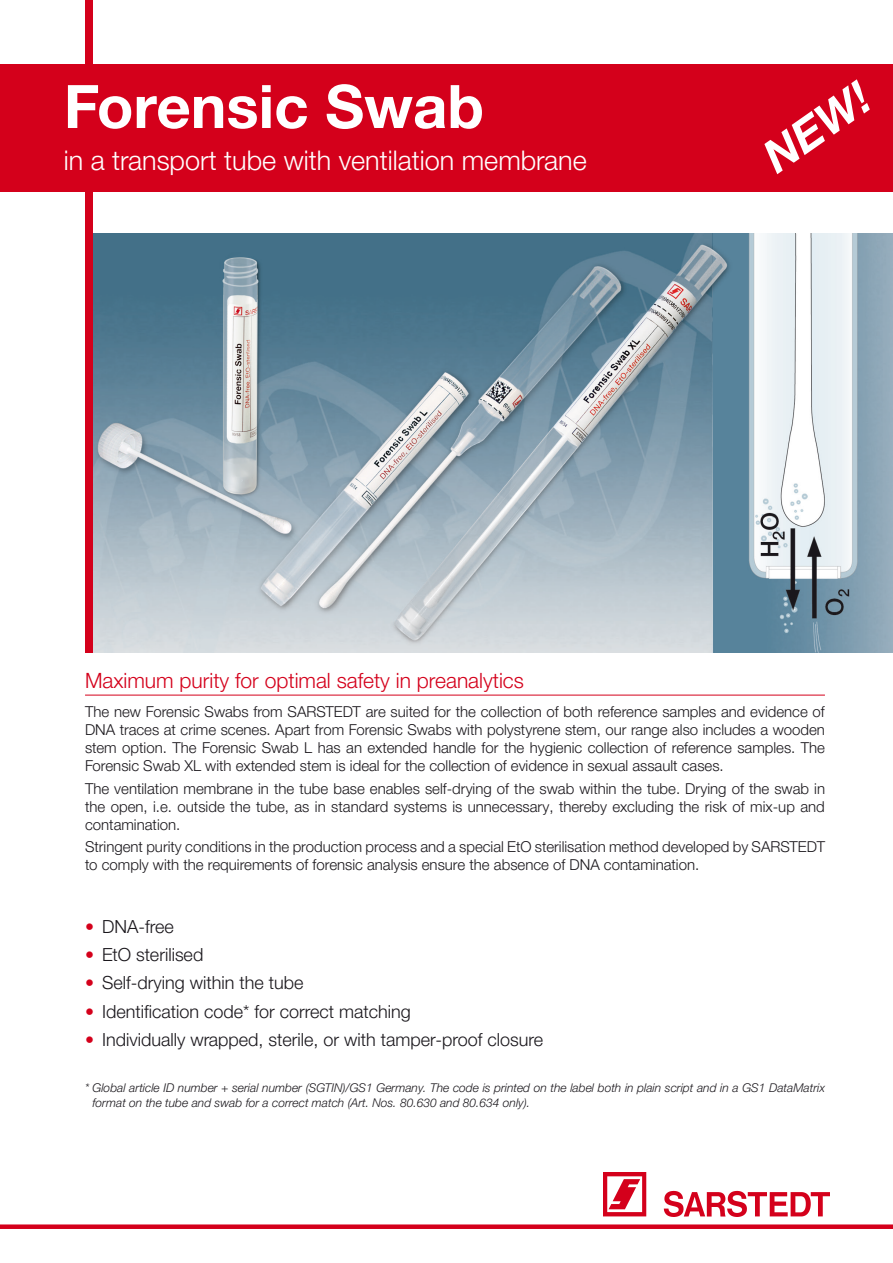
<style>
.page{position:relative;width:893px;height:1263px;background:#fff}
.page>*{position:absolute;margin:0;border:0;box-sizing:border-box;transform-origin:0 0}
.t1{font:700 60px "Helvetica Neue LTW1 G";color:#fff}
.t2{font:italic 700 45px "Helvetica Neue LTW1 G";color:#fff}
.t3{font:300 27px "Helvetica Neue LTW1 G";color:#fff}
.t4{font:300 21px "Helvetica Neue LTW1 G";color:#d4001b}
.t5{font:300 18px "Helvetica Neue LTW1 G";color:#1a171c}
.t6{font:300 15px/18px "Helvetica Neue LTW1 G";color:#1a171c;text-align:justify}
.t7{font:italic 300 12px/15px "Helvetica Neue LTW1 G";color:#1a171c}
.s1{color:#d4001b}
</style>
<div class="page">
<img style="left:92px;top:234px;width:801px;height:418px">
<div style="left:0;top:1224px;width:893px;height:5px;background:#d4001b"></div>
<div style="left:85px;top:0;width:7px;height:652px;background:#d4001b"></div>
<hr style="left:85px;top:695px;width:740px;height:1px;background:#d4001b">
<div style="left:0;top:64px;width:893px;height:127px;background:#d4001b"></div>
<img style="left:603px;top:1173px;width:226px;height:43px">
<h1 class="t1" style="left:64px;top:70px;width:422px">Forensic Swab</h1>
<h3 class="t3" style="left:64px;top:144px;width:524px">in a transport tube with ventilation membrane</h3>
<h2 class="t2" style="left:752px;top:138px;width:121px;rotate:-35deg">NEW!</h2>
<h3 class="t4" style="left:85px;top:668px;width:440px">Maximum purity for optimal safety in preanalytics</h3>
<p class="t6" style="left:85px;top:703px;width:741px">The new Forensic Swabs from SARSTEDT are suited for the collection of both reference samples and evidence of DNA traces at crime scenes. Apart from Forensic Swabs with polystyrene stem, our range also includes a wooden stem option. The Forensic Swab L has an extended handle for the hygienic collection of reference samples. The Forensic Swab XL with extended stem is ideal for the collection of evidence in sexual assault cases.</p>
<p class="t6" style="left:85px;top:779px;width:741px">The ventilation membrane in the tube base enables self-drying of the swab within the tube. Drying of the swab in the open, i.e. outside the tube, as in standard systems is unnecessary, thereby excluding the risk of mix-up and contamination.</p>
<p class="t6" style="left:85px;top:837px;width:741px">Stringent purity conditions in the production process and a special EtO sterilisation method developed by SARSTEDT to comply with the requirements of forensic analysis ensure the absence of DNA contamination.</p>
<p class="t5" style="left:85px;top:915px;width:90px"><span class="s1">•</span> DNA-free</p>
<p class="t5" style="left:85px;top:944px;width:120px"><span class="s1">•</span> EtO sterilised</p>
<p class="t5" style="left:85px;top:972px;width:220px"><span class="s1">•</span> Self-drying within the tube</p>
<p class="t5" style="left:85px;top:1000px;width:327px"><span class="s1">•</span> Identification code* for correct matching</p>
<p class="t5" style="left:85px;top:1028px;width:460px"><span class="s1">•</span> Individually wrapped, sterile, or with tamper-proof closure</p>
<p class="t7" style="left:93px;top:1080px;width:734px;text-indent:-8px">* Global article ID number + serial number (SGTIN)/GS1 Germany. The code is printed on the label both in plain script and in a GS1 DataMatrix format on the tube and swab for a correct match (Art. Nos. 80.630 and 80.634 only).</p>
</div>
